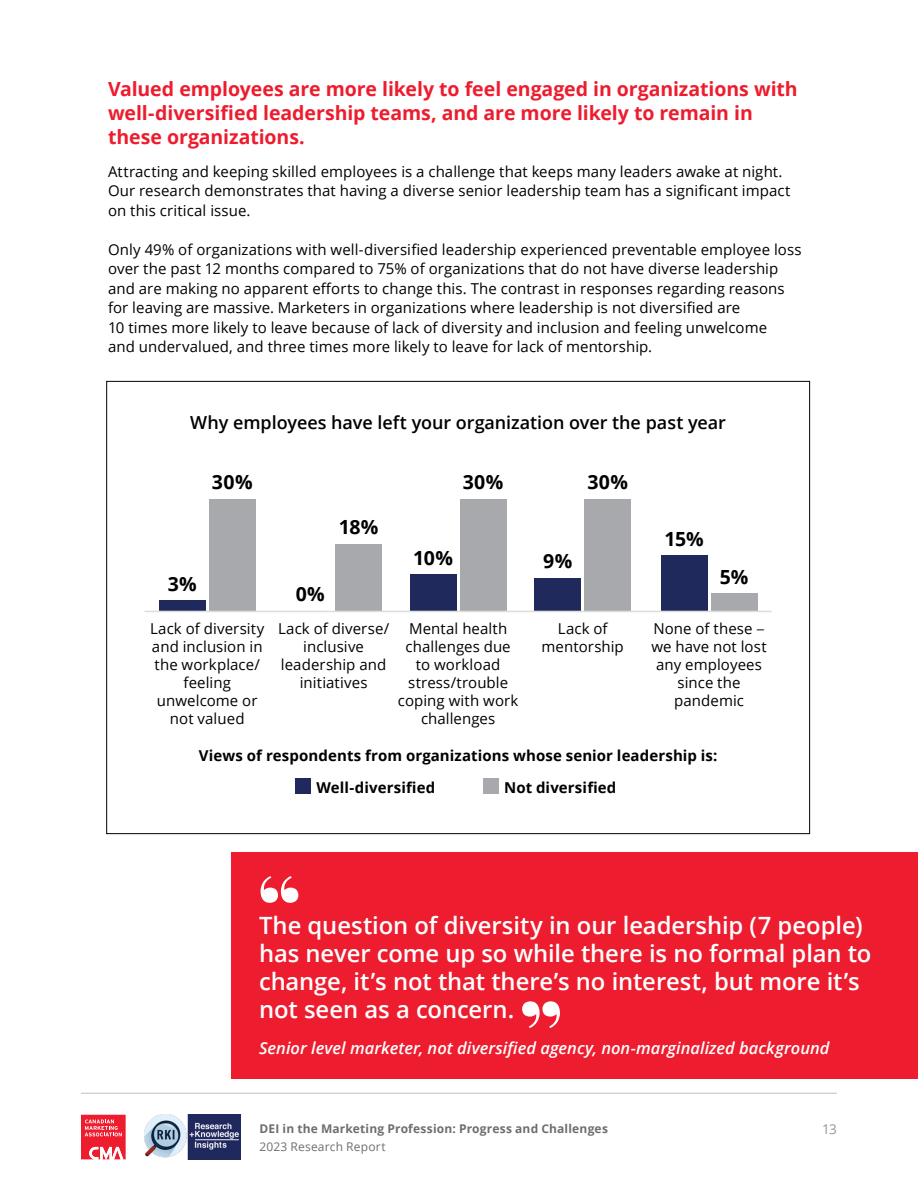
<style>
.page{position:relative;width:918px;height:1188px;background:#fff}
.page>*{position:absolute;margin:0;border:0;box-sizing:border-box;transform-origin:0 0}
.t1{font:800 93.3px "Playfair Display";color:#fff}
.t2{font:600 23.85px/27.8px "Open Sans";letter-spacing:-.005em;color:#fff}
.body_copy_header{font:700 19.5px/24px "Open Sans";letter-spacing:-.005em;color:#ed1c2e}
.t3{font:700 19.5px "Open Sans";color:#000}
.t4{font:600 18px "Open Sans";letter-spacing:-.005em;color:#000}
.t5{font:italic 600 16.5px "Open Sans";color:#fff}
.Body_Copy{font:15px/18px "Open Sans";letter-spacing:.005em;color:#000;text-align:center}
.t6{font:700 15px/31.8px "Open Sans";letter-spacing:.005em;color:#000}
.t7{font:13.5px "Open Sans";color:#939598}
.t8{font:700 12px "Open Sans";letter-spacing:.015em;color:#6d6e71}
.t9{font:12px "Open Sans";letter-spacing:.015em;color:#6d6e71}
.s1{font-family:"RBC Text"}
</style>
<div class="page">
<hr style="left:81px;top:1093px;width:756px;height:1px;background:#bcbec0">
<svg style="left:81px;top:1115px;width:45px;height:44px;background:#f04c5a"></svg>
<img style="left:145px;top:1115px;width:95px;height:44px">
<div style="left:159px;top:600px;width:47px;height:11px;background:#1f295c"></div>
<div style="left:209px;top:499px;width:47px;height:112px;background:#a7a9ac"></div>
<div style="left:534px;top:578px;width:47px;height:33px;background:#1f295c"></div>
<div style="left:584px;top:499px;width:47px;height:112px;background:#a7a9ac"></div>
<div style="left:335px;top:544px;width:47px;height:67px;background:#a7a9ac"></div>
<div style="left:661px;top:555px;width:46px;height:56px;background:#1f295c"></div>
<div style="left:711px;top:593px;width:46px;height:18px;background:#a7a9ac"></div>
<div style="left:410px;top:574px;width:47px;height:37px;background:#1f295c"></div>
<div style="left:460px;top:499px;width:47px;height:112px;background:#a7a9ac"></div>
<hr style="left:145px;top:611px;width:627px;height:1px;background:#dcddde">
<div style="left:295px;top:779px;width:15px;height:15px;background:#1f295c"></div>
<div style="left:483px;top:779px;width:15px;height:15px;background:#a7a9ac"></div>
<div style="left:231px;top:852px;width:687px;height:227px;background:#ed1c2e"></div>
<p class="body_copy_header" style="left:108px;top:76px;width:691px">Valued employees are more likely to feel engaged in organizations with well-diversified leadership teams, and are more likely to remain in these organizations.</p>
<p class="Body_Copy" style="left:108px;top:161px;width:684px;line-height:19.5px;text-align:left">Attracting and keeping skilled employees is a challenge that keeps many leaders awake at night.<br>Our research demonstrates that having a diverse senior leadership team has a significant impact on this critical issue.</p>
<p class="Body_Copy" style="left:108px;top:239px;width:695px;line-height:19.5px;text-align:left">Only 49% of organizations with well-diversified leadership experienced preventable employee loss over the past 12 months compared to 75% of organizations that do not have diverse leadership and are making no apparent efforts to change this. The contrast in responses regarding reasons for leaving are massive. Marketers in organizations where leadership is not diversified are<br>10 times more likely to leave because of lack of diversity and inclusion and feeling unwelcome<br>and undervalued, and three times more likely to leave for lack of mentorship.</p>
<p class="t4" style="left:190px;top:410px;width:537px">Why employees have left your organization over the past year</p>
<p class="t3" style="left:168px;top:570px;width:30px">3%</p>
<p class="t3" style="left:212px;top:469px;width:42px">30%</p>
<p class="t3" style="left:463px;top:469px;width:42px">30%</p>
<p class="t3" style="left:587px;top:469px;width:42px">30%</p>
<p class="t3" style="left:339px;top:514px;width:41px">18%</p>
<p class="t3" style="left:296px;top:580px;width:31px">0%</p>
<p class="t3" style="left:413px;top:544px;width:41px">10%</p>
<p class="t3" style="left:543px;top:547px;width:31px">9%</p>
<p class="t3" style="left:664px;top:525px;width:41px">15%</p>
<p class="t3" style="left:720px;top:563px;width:30px">5%</p>
<p class="Body_Copy" style="left:150px;top:619px;width:116px">Lack of diversity and inclusion in the workplace/ feeling unwelcome or not valued</p>
<p class="Body_Copy" style="left:278px;top:619px;width:113px">Lack of diverse/ inclusive leadership and initiatives</p>
<p class="Body_Copy" style="left:398px;top:619px;width:122px">Mental health challenges due to workload stress/trouble coping with work challenges</p>
<p class="t6" style="left:316px;top:739px;width:403px;text-indent:-117px">Views of respondents from organizations whose senior leadership is:<br>Well-diversified</p>
<p class="Body_Copy" style="left:542px;top:619px;width:84px">Lack of mentorship</p>
<p class="Body_Copy" style="left:651px;top:619px;width:117px">None of these <span class="s1">– </span>we have not lost any employees since the pandemic</p>
<p class="t6" style="left:504px;top:771px;width:114px">Not diversified</p>
<p class="t1" style="left:257px;top:836px;width:46px">“</p>
<p class="t2" style="left:259px;top:911px;width:614px">The question of diversity in our leadership (7 people) has never come up so while there is no formal plan to change, it’s not that there’s no interest, but more it’s not seen as a concern.</p>
<p class="t5" style="left:259px;top:1037px;width:572px">Senior level marketer, not diversified agency, non-marginalized background</p>
<p class="t1" style="left:519px;top:961px;width:46px">”</p>
<p class="t8" style="left:259px;top:1120px;width:350px">DEI in the Marketing Profession: Progress and Challenges</p>
<p class="t9" style="left:259px;top:1138px;width:128px">2023 Research Report</p>
<p class="t7" style="left:822px;top:1120px;width:16px">13</p>
</div>
